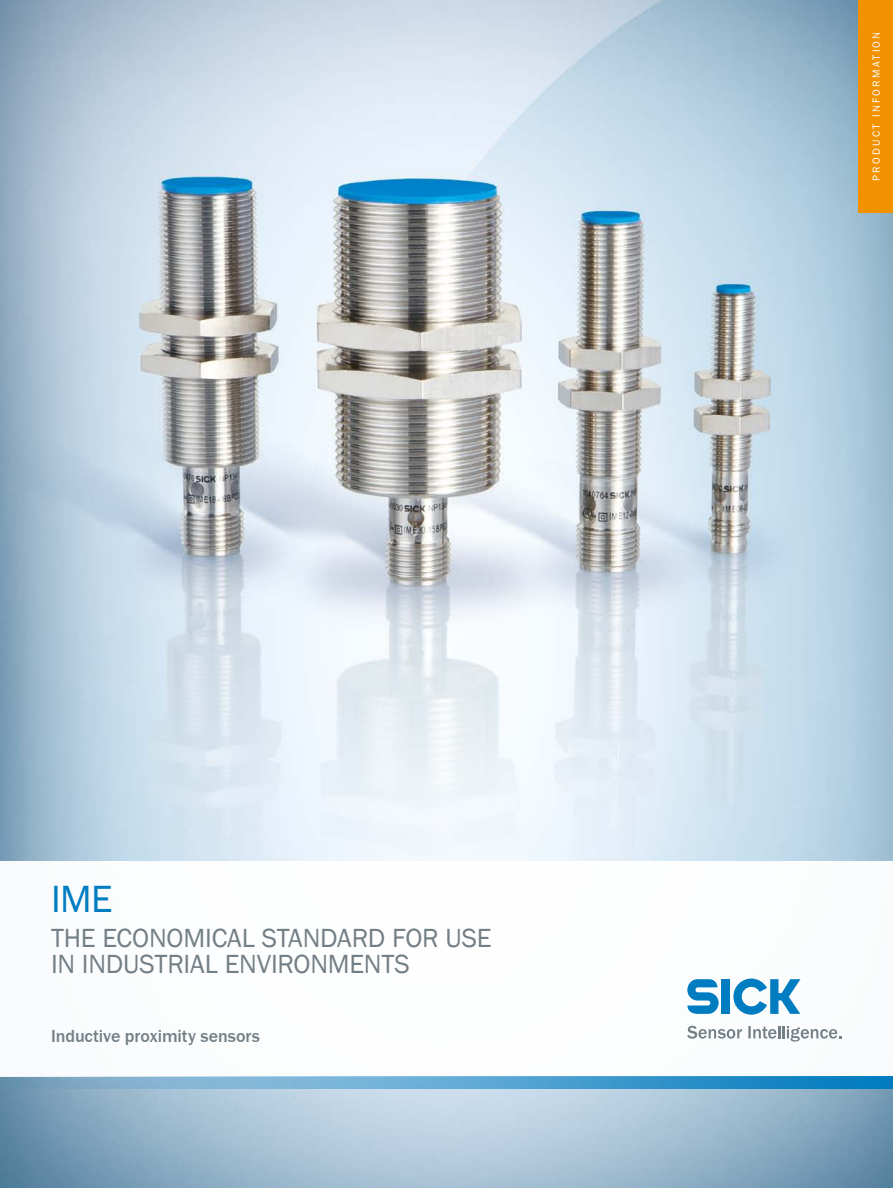
<style>
.page{position:relative;width:893px;height:1188px;background:#fff}
.page>*{position:absolute;margin:0;border:0;box-sizing:border-box;transform-origin:0 0}
.t1{font:39px "SICK Franklin";color:#007cc2}
.t2{font:27px/25.5px "SICK Franklin";letter-spacing:-.01em;color:#737f86}
.t3{font:500 18px "SICK Franklin";letter-spacing:-.005em;color:#737f86}
.t4{font:10.5px "SICK Franklin";letter-spacing:.215em;color:#fff}
</style>
<div class="page">
<img style="left:0;top:0;width:893px;height:1188px">
<div style="left:859px;top:0;width:34px;height:213px;background:#f39200"></div>
<div style="left:0;top:861px;width:893px;height:215px;background:#fff"></div>
<svg style="left:0;top:1076px;width:893px;height:13px;background:#58a2cd"></svg>
<svg style="left:687px;top:979px;width:32px;height:35px"></svg>
<div style="left:722px;top:979px;width:8px;height:35px;background:#007cc1"></div>
<svg style="left:733px;top:979px;width:67px;height:36px"></svg>
<svg style="left:687px;top:1026px;width:55px;height:13px"></svg>
<svg style="left:748px;top:1026px;width:93px;height:16px"></svg>
<h1 class="t1" style="left:51px;top:875px;width:63px">IME</h1>
<p class="t2" style="left:51px;top:926px;width:442px">THE ECONOMICAL STANDARD FOR USE<br>IN INDUSTRIAL ENVIRONMENTS</p>
<p class="t3" style="left:51px;top:1025px;width:210px">Inductive proximity sensors</p>
<p class="t4" style="left:870px;top:181px;width:151px;rotate:-90deg">PRODUCT INFORMATION</p>
</div>
